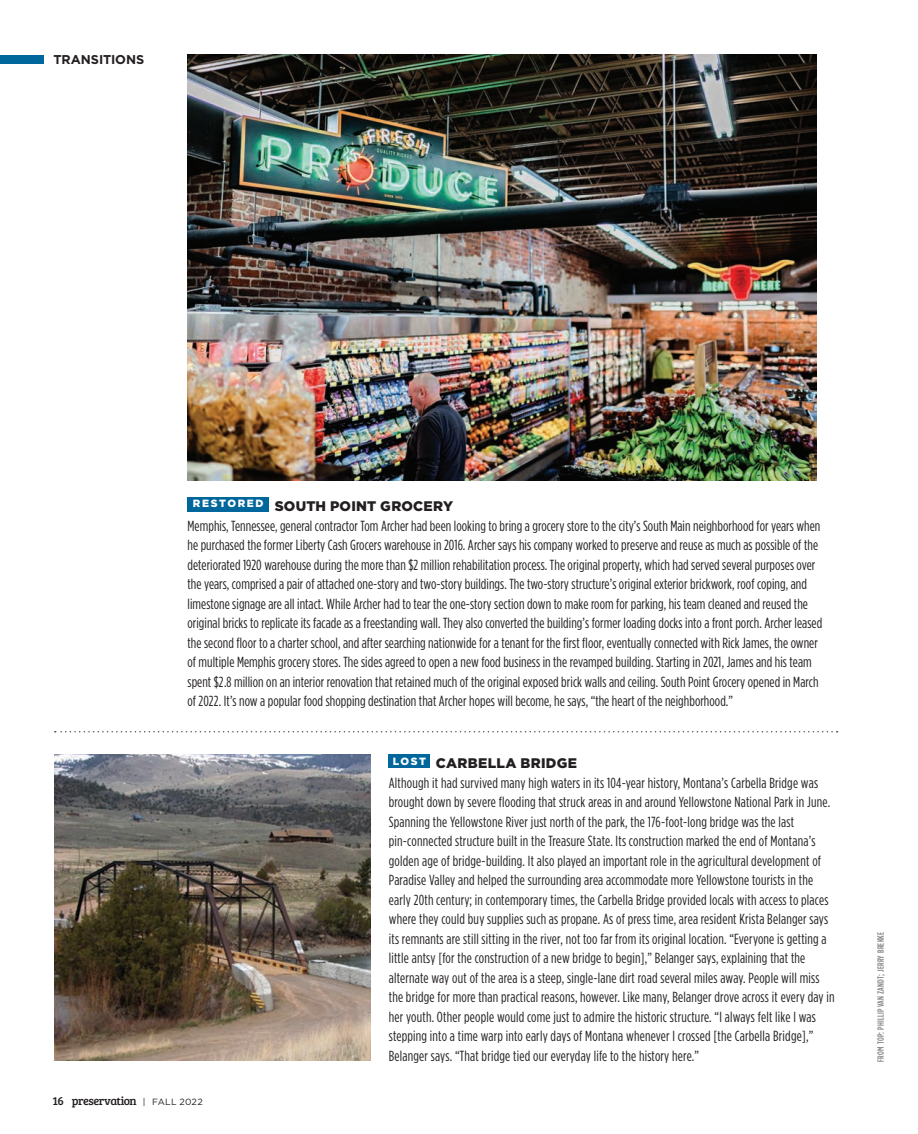
<style>
.page{position:relative;width:918px;height:1134px;background:#fff}
.page>*{position:absolute;margin:0;border:0;box-sizing:border-box;transform-origin:0 0}
.Trans_Body{font:14.7px/19.5px "Gotham Condensed";letter-spacing:.005em;color:#231f20}
.Trans_Name{font:900 13.8px "Gotham";letter-spacing:.02em;color:#231f20}
.t1{font:700 12.75px "Gotham";letter-spacing:-.005em;color:#231f20}
.t2{font:12px "Bree Serif";letter-spacing:-.04em;color:#231f20}
.t3{font:900 10.5px "Gotham";letter-spacing:.145em;color:#fff}
.Art_Credit{font:500 9px "Gotham Condensed";letter-spacing:.03em;color:#808285}
.s1{font-family:"Gotham";font-size:9px}
</style>
<div class="page">
<svg style="left:55px;top:731px;width:783px;height:1px"></svg>
<div style="left:389px;top:755px;width:41px;height:13px;background:#00679d"></div>
<div style="left:0;top:56px;width:43px;height:8px;background:#00679d"></div>
<div style="left:188px;top:497px;width:81px;height:14px;background:#00679d"></div>
<img style="left:54px;top:754px;width:316px;height:306px">
<img style="left:188px;top:54px;width:628px;height:426px">
<p class="t1" style="left:53px;top:51px;width:92px">TRANSITIONS</p>
<p class="t3" style="left:193px;top:496px;width:72px">RESTORED</p>
<p class="Trans_Name" style="left:275px;top:497px;width:180px">SOUTH POINT GROCERY</p>
<p class="Trans_Body" style="left:188px;top:516px;width:636px">Memphis, Tennessee, general contractor Tom Archer had been looking to bring a grocery store to the city’s South Main neighborhood for years when he purchased the former Liberty Cash Grocers warehouse in 2016. Archer says his company worked to preserve and reuse as much as possible of the deteriorated 1920 warehouse during the more than $2 million rehabilitation process. The original property, which had served several purposes over the years, comprised a pair of attached one-story and two-story buildings. The two-story structure’s original exterior brickwork, roof coping, and limestone signage are all intact. While Archer had to tear the one-story section down to make room for parking, his team cleaned and reused the original bricks to replicate its facade as a freestanding wall. They also converted the building’s former loading docks into a front porch. Archer leased the second floor to a charter school, and after searching nationwide for a tenant for the first floor, eventually connected with Rick James, the owner of multiple Memphis grocery stores. The sides agreed to open a new food business in the revamped building. Starting in 2021, James and his team spent $2.8 million on an interior renovation that retained much of the original exposed brick walls and ceiling. South Point Grocery opened in March of 2022. It’s now a popular food shopping destination that Archer hopes will become, he says, “the heart of the neighborhood.”</p>
<p class="t2" style="left:52px;top:1093px;width:152px">16 preservation <span class="s1">| FALL 2022</span></p>
<p class="t3" style="left:393px;top:754px;width:35px">LOST</p>
<p class="Trans_Name" style="left:436px;top:754px;width:143px">CARBELLA BRIDGE</p>
<p class="Trans_Body" style="left:389px;top:773px;width:447px">Although it had survived many high waters in its 104-year history, Montana’s Carbella Bridge was brought down by severe flooding that struck areas in and around Yellowstone National Park in June.<br>Spanning the Yellowstone River just north of the park, the 176-foot-long bridge was the last pin-connected structure built in the Treasure State. Its construction marked the end of Montana’s golden age of bridge-building. It also played an important role in the agricultural development of Paradise Valley and helped the surrounding area accommodate more Yellowstone tourists in the early 20th century; in contemporary times, the Carbella Bridge provided locals with access to places where they could buy supplies such as propane. As of press time, area resident Krista Belanger says its remnants are still sitting in the river, not too far from its original location. “Everyone is getting a little antsy [for the construction of a new bridge to begin],” Belanger says, explaining that the alternate way out of the area is a steep, single-lane dirt road several miles away. People will miss the bridge for more than practical reasons, however. Like many, Belanger drove across it every day in her youth. Other people would come just to admire the historic structure. “I always felt like I was stepping into a time warp into early days of Montana whenever I crossed [the Carbella Bridge],” Belanger says. “That bridge tied our everyday life to the history here.”</p>
<p class="Art_Credit" style="left:875px;top:1062px;width:131px;rotate:-90deg">FROM TOP: PHILLIP VAN ZANDT; JERRY BREKKE</p>
</div>
